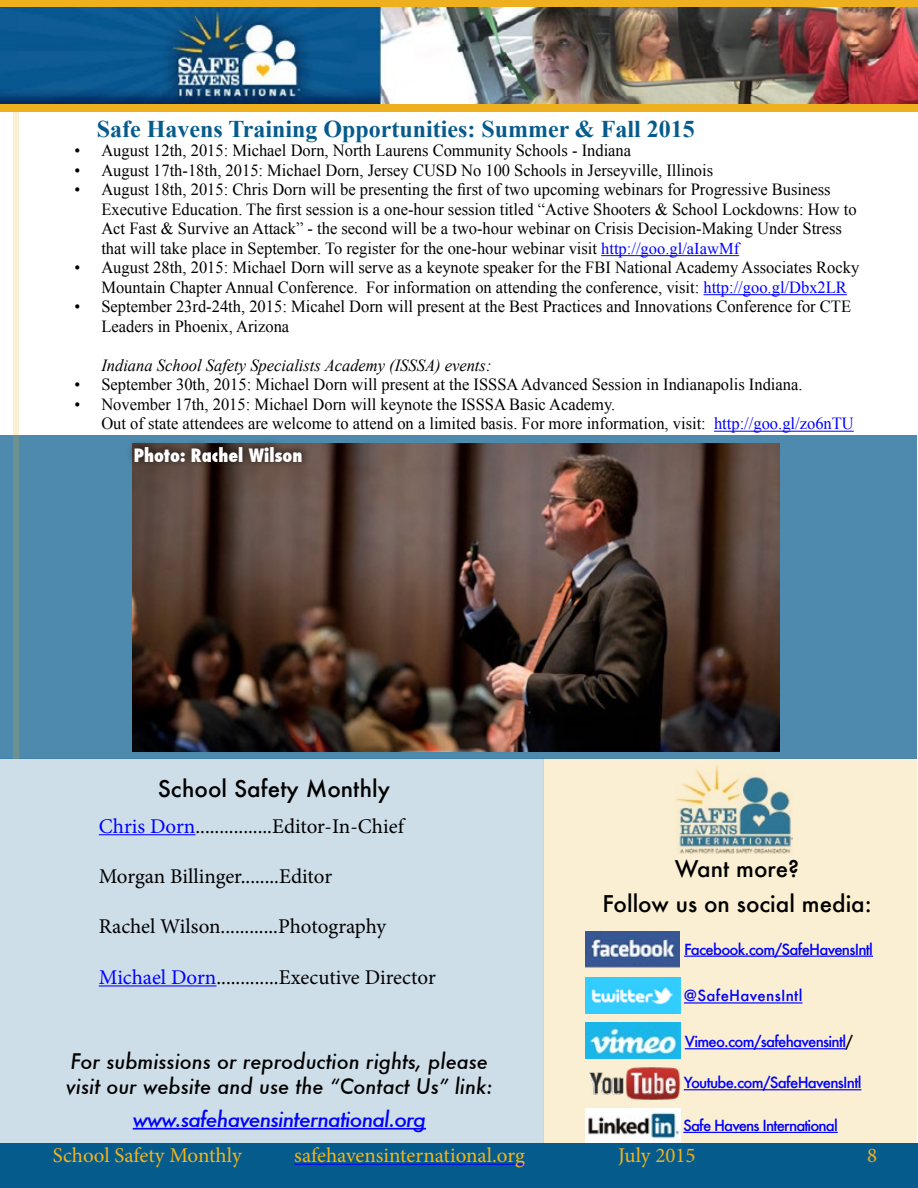
<style>
.page{position:relative;width:918px;height:1188px;background:#fff}
.page>*{position:absolute;margin:0;border:0;box-sizing:border-box;transform-origin:0 0}
.t1{font:700 24px "Times New Roman";color:#065b8d}
.t2{font:500 22.5px/34.5px "Futura";color:#000;text-align:center}
.t3{font:21px "Minion Pro";letter-spacing:-.005em;color:#000}
.t4{font:italic 500 21px/25.2px "Futura";color:#000;scale:.95 1}
.t5{font:italic 500 21px "Futura";letter-spacing:-.04em;color:#00f}
.t6{font:21px "Minion Pro";color:#f4b61a}
.t7{font:21px "Minion Pro";letter-spacing:-.005em;color:#f5b61a}
.t8{font:21px "Minion Pro";color:#eeb01f}
.t9{font:800 condensed 18px "Futura";color:#fff}
.t10{font:16.95px/19.5px "Times New Roman";color:#000}
.t11{font:italic 16.95px "Times New Roman";color:#000}
.t12{font:500 15px "Futura";letter-spacing:-.05em;color:#00f}
.t13{font:500 15px "Futura";letter-spacing:.02em;color:#00f}
.s1{font-size:16.5px;color:#00f}
.s2{color:#00f}
.s3{color:#000}
.s4{color:#eeb01f}
</style>
<div class="page">
<div style="left:0;top:759px;width:544px;height:393px;background:#cedee8"></div>
<hr style="left:99px;top:834px;width:96px;height:1px;background:#00f">
<hr style="left:99px;top:985px;width:117px;height:1px;background:#00f">
<div style="left:544px;top:759px;width:373px;height:385px;background:#fbefd3"></div>
<hr style="left:133px;top:1128px;width:293px;height:2px;background:#00f">
<hr style="left:684px;top:956px;width:189px;height:1px;background:#00f">
<hr style="left:684px;top:1002px;width:118px;height:2px;background:#00f">
<img style="left:585px;top:1023px;width:96px;height:35px">
<hr style="left:685px;top:1048px;width:160px;height:1px;background:#00f">
<img style="left:589px;top:1066px;width:93px;height:33px">
<hr style="left:684px;top:1089px;width:177px;height:1px;background:#00f">
<hr style="left:683px;top:1132px;width:155px;height:1px;background:#00f">
<img style="left:586px;top:932px;width:93px;height:35px">
<img style="left:586px;top:1109px;width:95px;height:35px">
<img style="left:586px;top:978px;width:94px;height:35px">
<div style="left:0;top:1144px;width:918px;height:44px;background:#065b8d"></div>
<div style="left:0;top:0;width:918px;height:112px;background:#eeb01f"></div>
<div style="left:0;top:435px;width:917px;height:324px;background:#4e8aae"></div>
<img style="left:0;top:8px;width:918px;height:96px">
<hr style="left:294px;top:1164px;width:231px;height:1px;background:#00f">
<svg style="left:13px;top:112px;width:6px;height:647px;fill:#6d9191"></svg>
<hr style="left:601px;top:255px;width:138px;height:1px;background:#00f">
<hr style="left:703px;top:294px;width:144px;height:1px;background:#00f">
<hr style="left:714px;top:431px;width:140px;height:1px;background:#00f">
<img style="left:132px;top:444px;width:647px;height:308px">
<div style="left:127px;top:438px;width:184px;height:30px;background:#000;opacity:.75"></div>
<h1 class="t1" style="left:97px;top:112px;width:600px">Safe Havens Training Opportunities: Summer &amp; Fall 2015</h1>
<p class="t10" style="left:74px;top:141px;width:558px">• August 12th, 2015: Michael Dorn, North Laurens Community Schools - Indiana</p>
<p class="t10" style="left:74px;top:160px;width:640px">• August 17th-18th, 2015: Michael Dorn, Jersey CUSD No 100 Schools in Jerseyville, Illinois</p>
<p class="t10" style="left:101px;top:180px;width:757px;text-indent:-27px">• August 18th, 2015: Chris Dorn will be presenting the first of two upcoming webinars for Progressive Business Executive Education. The first session is a one-hour session titled “Active Shooters &amp; School Lockdowns: How to Act Fast &amp; Survive an Attack” - the second will be a two-hour webinar on Crisis Decision-Making Under Stress that will take place in September. To register for the one-hour webinar visit <span class="s1">http://goo.gl/aIawMf</span></p>
<p class="t10" style="left:101px;top:258px;width:759px;text-indent:-27px">• August 28th, 2015: Michael Dorn will serve as a keynote speaker for the FBI National Academy Associates Rocky<br>Mountain Chapter Annual Conference. For information on attending the conference, visit: <span class="s2">http://goo.gl/Dbx2LR</span></p>
<p class="t10" style="left:101px;top:297px;width:751px;text-indent:-27px">• September 23rd-24th, 2015: Micahel Dorn will present at the Best Practices and Innovations Conference for CTE<br>Leaders in Phoenix, Arizona</p>
<p class="t11" style="left:101px;top:354px;width:392px">Indiana School Safety Specialists Academy (ISSSA) events:</p>
<p class="t10" style="left:74px;top:375px;width:730px">• September 30th, 2015: Michael Dorn will present at the ISSSA Advanced Session in Indianapolis Indiana.</p>
<p class="t10" style="left:101px;top:394px;width:754px;text-indent:-27px">• November 17th, 2015: Michael Dorn will keynote the ISSSA Basic Academy.<br>Out of state attendees are welcome to attend on a limited basis. For more information, visit: <span class="s2">http://goo.gl/zo6nTU</span></p>
<p class="t9" style="left:134px;top:443px;width:170px">Photo: Rachel Wilson</p>
<h2 class="t2" style="left:158px;top:771px;width:234px">School Safety Monthly</h2>
<p class="t3" style="left:99px;top:812px;width:307px"><span class="s2">Chris Dorn</span>................Editor-In-Chief</p>
<p class="t3" style="left:99px;top:862px;width:235px">Morgan Billinger........Editor</p>
<p class="t3" style="left:99px;top:913px;width:289px">Rachel Wilson............Photography</p>
<p class="t3" style="left:99px;top:963px;width:339px"><span class="s2">Michael Dorn</span>.............Executive Director</p>
<p class="t4" style="left:66px;top:1048px;width:450px">For submissions or reproduction rights, please visit our website and use the “Contact Us” link:</p>
<p class="t5" style="left:133px;top:1104px;width:295px">www.safehavensinternational.org</p>
<h2 class="t2" style="left:602px;top:851px;width:271px">Want more?<br>Follow us on social media:</h2>
<p class="t12" style="left:684px;top:939px;width:190px">Facebook.com/SafeHavensIntl</p>
<p class="t13" style="left:684px;top:986px;width:120px">@SafeHavensIntl</p>
<p class="t12" style="left:685px;top:1031px;width:170px">Vimeo.com/safehavensintl<span class="s3">/</span></p>
<p class="t12" style="left:684px;top:1072px;width:179px">Youtube.com/SafeHavensIntl</p>
<p class="t12" style="left:683px;top:1115px;width:156px">Safe Havens International</p>
<p class="t6" style="left:53px;top:1141px;width:190px">School Safety Monthly</p>
<p class="t7" style="left:294px;top:1141px;width:232px">safehavensinternational.org</p>
<p class="t6" style="left:618px;top:1141px;width:79px">July <span class="s4">2015</span></p>
<p class="t8" style="left:867px;top:1141px;width:12px">8</p>
</div>
